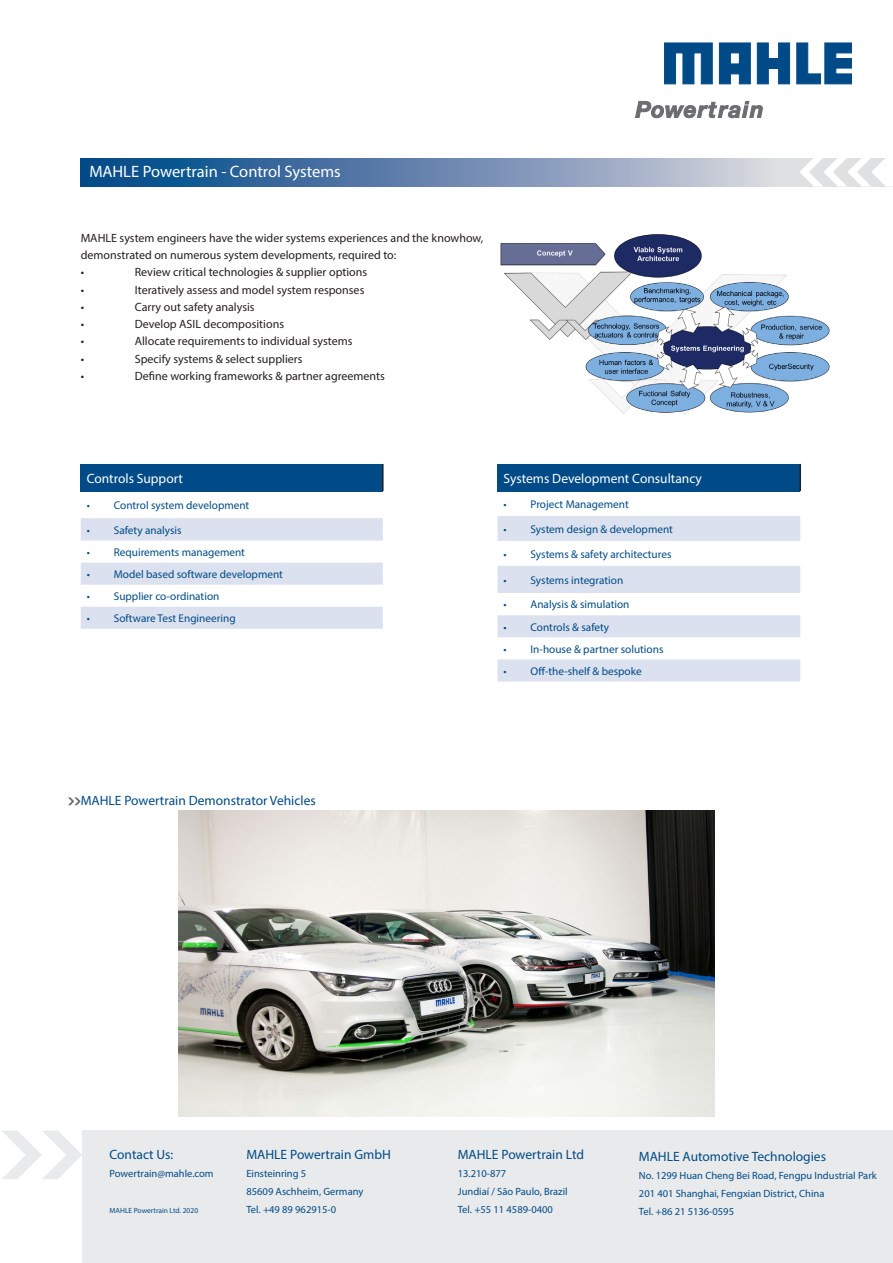
<style>
.page{position:relative;width:893px;height:1263px;background:#fff}
.page>*{position:absolute;margin:0;border:0;box-sizing:border-box;transform-origin:0 0}
.t1{font:16.5px "Myriad Pro";color:#fff}
.t2{font:13.5px "Myriad Pro";color:#004b87}
.t3{font:13.5px "Myriad Pro";color:#fff}
.t4{font:12px/17.2px "Myriad Pro";color:#231f20}
.t5{font:11.25px "Myriad Pro";color:#004b87}
.t6{font:10.5px "Myriad Pro";color:#004b87}
.t7{font:7.5px "Myriad Pro";color:#004b87}
</style>
<div class="page">
<svg style="left:635px;top:101px;width:127px;height:17px"></svg>
<svg style="left:664px;top:43px;width:48px;height:41px"></svg>
<svg style="left:757px;top:43px;width:33px;height:41px"></svg>
<svg style="left:797px;top:43px;width:54px;height:41px"></svg>
<svg style="left:719px;top:43px;width:31px;height:41px"></svg>
<img style="left:179px;top:811px;width:535px;height:306px">
<svg style="left:81px;top:158px;width:718px;height:28px;background:#6a8bb1"></svg>
<div style="left:497px;top:464px;width:303px;height:27px;background:#004b87"></div>
<svg style="left:497px;top:516px;width:303px;height:165px;fill:#dbe1ee"></svg>
<hr style="left:799px;top:464px;width:2px;height:27px;background:#231f20">
<img style="left:500px;top:234px;width:330px;height:180px">
<svg style="left:68px;top:797px;width:13px;height:8px"></svg>
<svg style="left:799px;top:158px;width:86px;height:28px"></svg>
<div style="left:81px;top:464px;width:302px;height:27px;background:#004b87"></div>
<svg style="left:81px;top:518px;width:302px;height:111px"></svg>
<hr style="left:382px;top:464px;width:2px;height:27px;background:#231f20">
<div style="left:82px;top:1130px;width:811px;height:133px;background:#e9eaeb"></div>
<svg style="left:2px;top:1130px;width:80px;height:49px"></svg>
<p class="t1" style="left:89px;top:161px;width:253px">MAHLE Powertrain - Control Systems</p>
<p class="t4" style="left:81px;top:229px;width:404px">MAHLE system engineers have the wider systems experiences and the knowhow, demonstrated on numerous system developments, required to:</p>
<p class="t4" style="left:81px;top:264px;width:5px">•</p>
<p class="t4" style="left:135px;top:264px;width:234px">Review critical technologies &amp; supplier options</p>
<p class="t4" style="left:81px;top:281px;width:5px">•</p>
<p class="t4" style="left:135px;top:281px;width:231px">Iteratively assess and model system responses</p>
<p class="t4" style="left:81px;top:298px;width:5px">•</p>
<p class="t4" style="left:135px;top:298px;width:121px">Carry out safety analysis</p>
<p class="t4" style="left:81px;top:315px;width:5px">•</p>
<p class="t4" style="left:135px;top:315px;width:151px">Develop ASIL decompositions</p>
<p class="t4" style="left:81px;top:333px;width:5px">•</p>
<p class="t4" style="left:135px;top:333px;width:219px">Allocate requirements to individual systems</p>
<p class="t4" style="left:81px;top:350px;width:5px">•</p>
<p class="t4" style="left:135px;top:350px;width:169px">Specify systems &amp; select suppliers</p>
<p class="t4" style="left:81px;top:367px;width:5px">•</p>
<p class="t4" style="left:135px;top:367px;width:252px">Define working frameworks &amp; partner agreements</p>
<p class="t3" style="left:87px;top:470px;width:98px">Controls Support</p>
<p class="t5" style="left:87px;top:498px;width:164px">• Control system development</p>
<p class="t5" style="left:87px;top:523px;width:96px">• Safety analysis</p>
<p class="t5" style="left:87px;top:545px;width:160px">• Requirements management</p>
<p class="t5" style="left:87px;top:567px;width:198px">• Model based software development</p>
<p class="t5" style="left:87px;top:589px;width:134px">• Supplier co-ordination</p>
<p class="t5" style="left:87px;top:611px;width:150px">• Software Test Engineering</p>
<p class="t3" style="left:503px;top:470px;width:200px">Systems Development Consultancy</p>
<p class="t5" style="left:503px;top:497px;width:127px">• Project Management</p>
<p class="t5" style="left:503px;top:522px;width:171px">• System design &amp; development</p>
<p class="t5" style="left:503px;top:547px;width:169px">• Systems &amp; safety architectures</p>
<p class="t5" style="left:503px;top:573px;width:121px">• Systems integration</p>
<p class="t5" style="left:503px;top:598px;width:127px">• Analysis &amp; simulation</p>
<p class="t5" style="left:503px;top:620px;width:107px">• Controls &amp; safety</p>
<p class="t5" style="left:503px;top:642px;width:161px">• In-house &amp; partner solutions</p>
<p class="t5" style="left:503px;top:664px;width:140px">• Off-the-shelf &amp; bespoke</p>
<p class="t2" style="left:81px;top:792px;width:236px">MAHLE Powertrain Demonstrator Vehicles</p>
<p class="t2" style="left:110px;top:1146px;width:65px">Contact Us:</p>
<p class="t6" style="left:110px;top:1167px;width:106px">Powertrain@mahle.com</p>
<p class="t7" style="left:110px;top:1206px;width:90px">MAHLE Powertrain Ltd. 2020</p>
<p class="t2" style="left:246px;top:1146px;width:146px">MAHLE Powertrain GmbH</p>
<p class="t6" style="left:246px;top:1167px;width:61px">Einsteinring 5</p>
<p class="t6" style="left:246px;top:1185px;width:118px">85609 Aschheim, Germany</p>
<p class="t6" style="left:246px;top:1203px;width:91px">Tel. +49 89 962915-0</p>
<p class="t2" style="left:458px;top:1146px;width:128px">MAHLE Powertrain Ltd</p>
<p class="t6" style="left:458px;top:1167px;width:50px">13.210-877</p>
<p class="t6" style="left:458px;top:1185px;width:111px">Jundiaí / São Paulo, Brazil</p>
<p class="t6" style="left:458px;top:1203px;width:97px">Tel. +55 11 4589-0400</p>
<p class="t2" style="left:639px;top:1147px;width:189px">MAHLE Automotive Technologies</p>
<p class="t6" style="left:639px;top:1168px;width:239px">No. 1299 Huan Cheng Bei Road, Fengpu Industrial Park</p>
<p class="t6" style="left:639px;top:1186px;width:187px">201 401 Shanghai, Fengxian District, China</p>
<p class="t6" style="left:639px;top:1204px;width:97px">Tel. +86 21 5136-0595</p>
</div>
